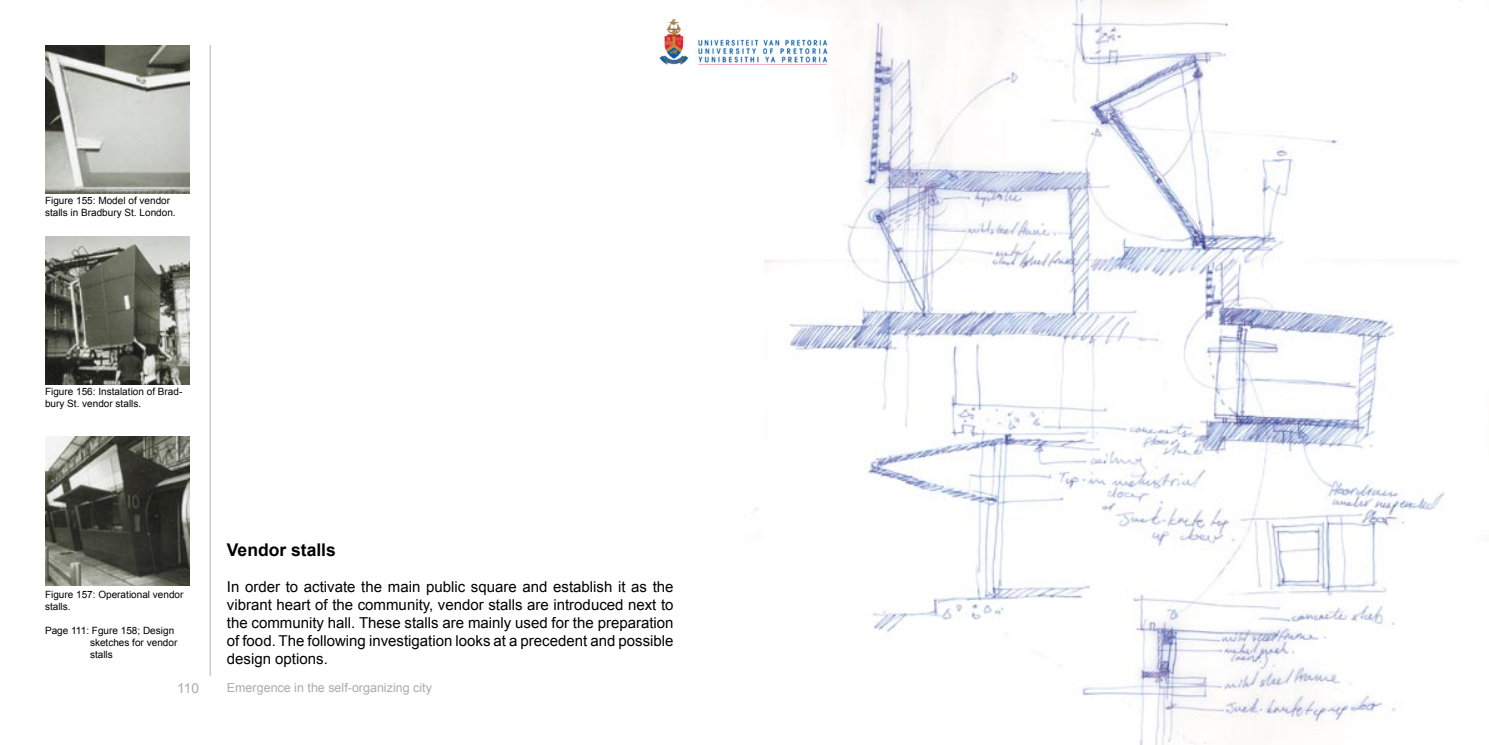
<style>
.page{position:relative;width:1489px;height:745px;background:#fff}
.page>*{position:absolute;margin:0;border:0;box-sizing:border-box;transform-origin:0 0}
.t1{font:700 17.5px "Arial";color:#000}
.t2{font:15px/18px "Arial";color:#000;text-align:justify}
.t3{font:13.75px "Arial";color:#ababab}
.t4{font:12.5px "Arial";color:#ababab}
.t5{font:10px/12px "Arial";color:#000}
</style>
<div class="page">
<svg style="left:210px;top:45px;width:1px;height:630px"></svg>
<img style="left:45px;top:436px;width:145px;height:149px">
<img style="left:45px;top:236px;width:145px;height:148px">
<img style="left:45px;top:45px;width:145px;height:148px">
<img style="left:754px;top:0;width:708px;height:744px">
<img style="left:659px;top:19px;width:171px;height:46px">
<p class="t5" style="left:45px;top:194px;width:132px">Figure 155: Model of vendor stalls in Bradbury St. London.</p>
<p class="t5" style="left:45px;top:385px;width:139px">Figure 156: Instalation of Brad&shy;bury St. vendor stalls.</p>
<p class="t5" style="left:45px;top:588px;width:140px">Figure 157: Operational vendor stalls.</p>
<p class="t5" style="left:90px;top:624px;width:89px;text-indent:-45px">Page 111: Fgure 158; Design sketches for vendor stalls</p>
<p class="t1" style="left:227px;top:538px;width:110px">Vendor stalls</p>
<p class="t2" style="left:227px;top:577px;width:448px">In order to activate the main public square and establish it as the vibrant heart of the community, vendor stalls are introduced next to the community hall. These stalls are mainly used for the preparation of food. The following investigation looks at a precedent and possible design options.</p>
<p class="t3" style="left:177px;top:679px;width:23px">110</p>
<p class="t4" style="left:227px;top:679px;width:206px">Emergence in the self-organizing city</p>
</div>
